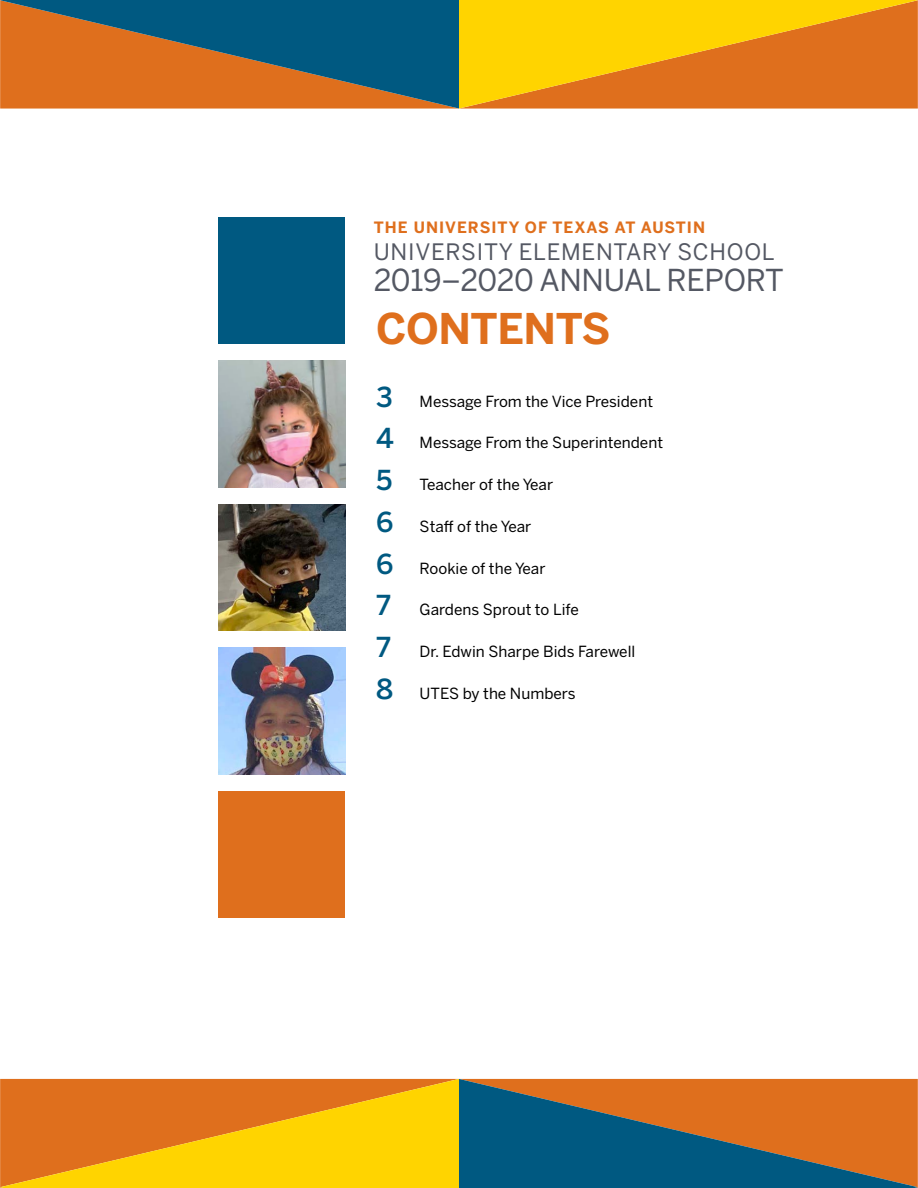
<style>
.page{position:relative;width:918px;height:1188px;background:#fff}
.page>*{position:absolute;margin:0;border:0;box-sizing:border-box;transform-origin:0 0}
.t1{font:700 42px "Benton Sans";letter-spacing:-.01em;color:#df6f1d}
.t2{font:30px "Benton Sans";letter-spacing:-.01em;color:#545863}
.t3{font:22.5px "Benton Sans";letter-spacing:.03em;color:#545863}
.t4{font:700 15.6px "Benton Sans";letter-spacing:.065em;color:#df6f1d}
.t5{font:15.3px "Benton Sans";color:#000}
.s1{font-weight:500;font-size:27.3px;color:#005981}
</style>
<div class="page">
<div style="left:218px;top:217px;width:127px;height:127px;background:#005981"></div>
<div style="left:218px;top:791px;width:127px;height:127px;background:#df6f1d"></div>
<img style="left:218px;top:648px;width:127px;height:126px">
<img style="left:218px;top:504px;width:127px;height:127px">
<img style="left:218px;top:361px;width:127px;height:126px">
<svg style="left:459px;top:0;width:459px;height:109px;background:#efa20f"></svg>
<svg style="left:0;top:0;width:459px;height:109px;background:#706550"></svg>
<svg style="left:0;top:1079px;width:459px;height:109px;background:#efa20f"></svg>
<svg style="left:459px;top:1079px;width:459px;height:109px;background:#6e644f"></svg>
<p class="t4" style="left:374px;top:218px;width:333px">THE UNIVERSITY OF TEXAS AT AUSTIN</p>
<h3 class="t3" style="left:374px;top:238px;width:403px">UNIVERSITY ELEMENTARY SCHOOL</h3>
<h2 class="t2" style="left:374px;top:262px;width:412px">2019–2020 ANNUAL REPORT</h2>
<h1 class="t1" style="left:376px;top:304px;width:236px">CONTENTS</h1>
<p class="t5" style="left:376px;top:392px;width:278px"><span class="s1">3</span> Message From the Vice President</p>
<p class="t5" style="left:376px;top:434px;width:288px"><span class="s1">4</span> Message From the Superintendent</p>
<p class="t5" style="left:376px;top:475px;width:178px"><span class="s1">5</span> Teacher of the Year</p>
<p class="t5" style="left:376px;top:517px;width:157px"><span class="s1">6</span> Staff of the Year</p>
<p class="t5" style="left:376px;top:559px;width:171px"><span class="s1">6</span> Rookie of the Year</p>
<p class="t5" style="left:376px;top:601px;width:204px"><span class="s1">7</span> Gardens Sprout to Life</p>
<p class="t5" style="left:376px;top:643px;width:261px"><span class="s1">7</span> Dr. Edwin Sharpe Bids Farewell</p>
<p class="t5" style="left:376px;top:684px;width:201px"><span class="s1">8</span> UTES by the Numbers</p>
</div>
